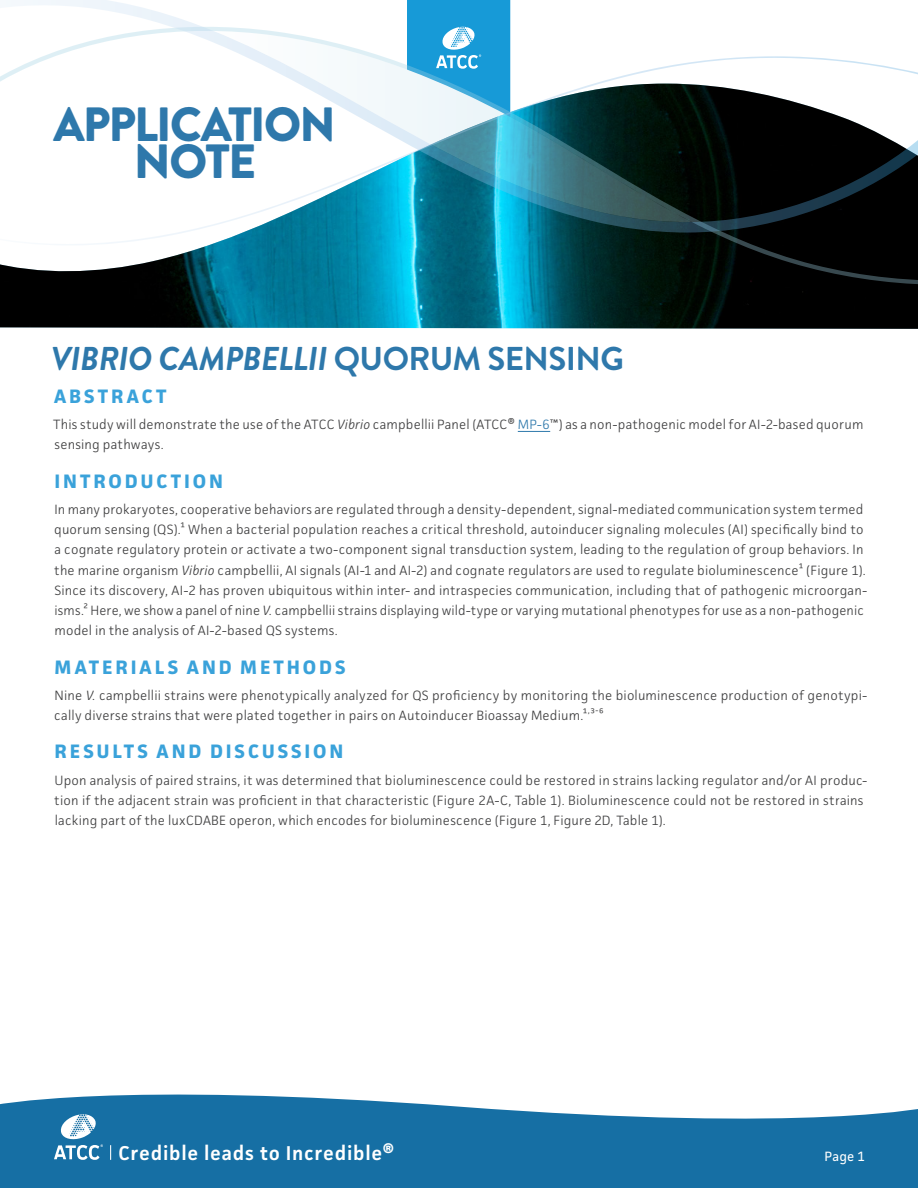
<style>
.page{position:relative;width:918px;height:1188px;background:#fff}
.page>*{position:absolute;margin:0;border:0;box-sizing:border-box;transform-origin:0 0}
.t1{font:900 48px/37.5px "Brandon Grotesque";letter-spacing:-.04em;color:#2e78ab;text-align:center}
.t2{font:italic 700 33px "Brandon Grotesque";letter-spacing:-.02em;color:#2e78ab}
.t3{font:600 20.1px "Facit";letter-spacing:.035em;color:#fff}
.t4{font:700 19.5px "Facit";letter-spacing:.145em;color:#3aa2da}
.t5{font:300 13.5px/20.2px "Facit";letter-spacing:.01em;color:#3e3e3f}
.t6{font:13.5px "Facit";color:#fff}
.s1{font-style:normal}
.s2{font-style:italic}
.s3{color:#2e78ab}
</style>
<div class="page">
<img style="left:0;top:287px;width:918px;height:42px">
<svg style="left:0;top:246px;width:918px;height:41px;background:#1d5662"></svg>
<svg style="left:6px;top:0;width:505px;height:56px"></svg>
<svg style="left:0;top:56px;width:918px;height:190px"></svg>
<svg style="left:0;top:1094px;width:918px;height:94px;background:#3682b0"></svg>
<svg style="left:54px;top:1112px;width:49px;height:48px"></svg>
<svg style="left:110px;top:1145px;width:1px;height:15px"></svg>
<svg style="left:407px;top:0;width:103px;height:117px"></svg>
<hr style="left:518px;top:431px;width:32px;height:1px;background:#2e78ab">
<h1 class="t1" style="left:53px;top:106px;width:284px">APPLICATION<br>NOTE</h1>
<h1 class="t2" style="left:51px;top:335px;width:574px">VIBRIO CAMPBELLII <span class="s1">QUORUM SENSING</span></h1>
<h2 class="t4" style="left:54px;top:384px;width:114px">ABSTRACT</h2>
<p class="t5" style="left:53px;top:414px;width:812px">This study will demonstrate the use of the ATCC <span class="s2">Vibrio</span> campbellii Panel (ATCC® <span class="s3">MP-6</span>™) as a non-pathogenic model for AI-2-based quorum sensing pathways.</p>
<h2 class="t4" style="left:55px;top:469px;width:170px">INTRODUCTION</h2>
<p class="t5" style="left:54px;top:499px;width:814px">In many prokaryotes, cooperative behaviors are regulated through a density-dependent, signal-mediated communication system termed quorum sensing (QS).¹ When a bacterial population reaches a critical threshold, autoinducer signaling molecules (AI) specifically bind to a cognate regulatory protein or activate a two-component signal transduction system, leading to the regulation of group behaviors. In the marine organism <span class="s2">Vibrio</span> campbellii, AI signals (AI-1 and AI-2) and cognate regulators are used to regulate bioluminescence¹ (Figure 1).<br>Since its discovery, AI-2 has proven ubiquitous within inter- and intraspecies communication, including that of pathogenic microorgan&shy;isms.² Here, we show a panel of nine <span class="s2">V.</span> campbellii strains displaying wild-type or varying mutational phenotypes for use as a non-pathogenic model in the analysis of AI-2-based QS systems.</p>
<h2 class="t4" style="left:55px;top:655px;width:293px">MATERIALS AND METHODS</h2>
<p class="t5" style="left:54px;top:685px;width:814px">Nine <span class="s2">V.</span> campbellii strains were phenotypically analyzed for QS proficiency by monitoring the bioluminescence production of genotypi&shy;cally diverse strains that were plated together in pairs on Autoinducer Bioassay Medium.¹,³-⁶</p>
<h2 class="t4" style="left:55px;top:740px;width:290px">RESULTS AND DISCUSSION</h2>
<p class="t5" style="left:54px;top:770px;width:814px">Upon analysis of paired strains, it was determined that bioluminescence could be restored in strains lacking regulator and/or AI produc&shy;tion if the adjacent strain was proficient in that characteristic (Figure 2A-C, Table 1). Bioluminescence could not be restored in strains lacking part of the luxCDABE operon, which encodes for bioluminescence (Figure 1, Figure 2D, Table 1).</p>
<h3 class="t3" style="left:118px;top:1141px;width:277px">Credible leads to Incredible®</h3>
<p class="t6" style="left:824px;top:1148px;width:42px">Page 1</p>
</div>
